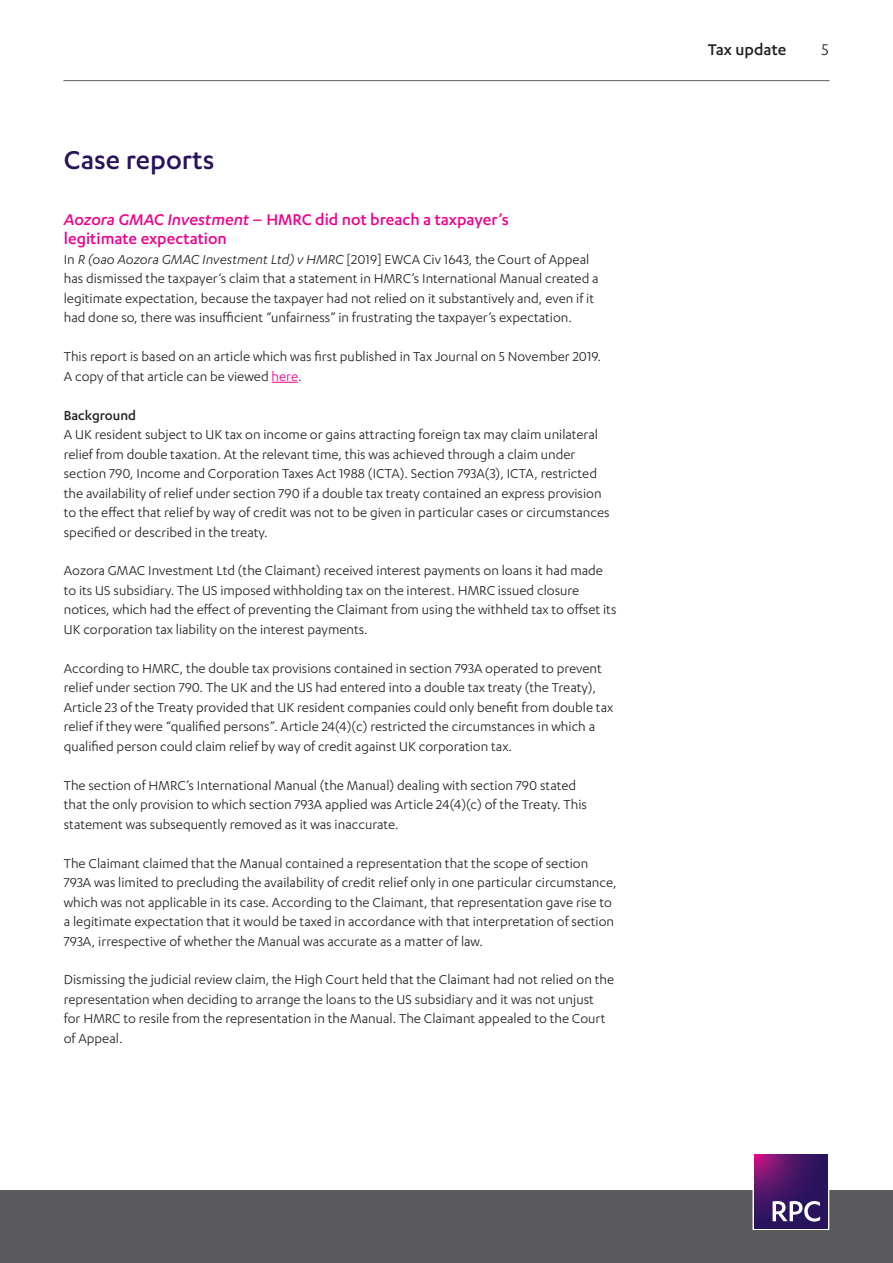
<style>
.page{position:relative;width:893px;height:1263px;background:#fff}
.page>*{position:absolute;margin:0;border:0;box-sizing:border-box;transform-origin:0 0}
.Heading_1{font:500 30px "Karbon";color:#29135d}
.Heading_2__pink{font:500 18px/19.5px "Karbon";color:#ed028c}
.t1{font:500 18px "Karbon";color:#231f20}
.t2{font:18px "Karbon";color:#231f20}
.Body{font:15px/19.5px "Karbon";color:#231f20}
.Heading_3{font:500 15px "Karbon";color:#231f20}
.s1{font-style:italic}
.s2{color:#ed028c}
</style>
<div class="page">
<div style="left:0;top:1191px;width:893px;height:72px;background:#5a5a5d"></div>
<hr style="left:63px;top:80px;width:766px;height:1px;background:#5a5a5d">
<div style="left:753px;top:1153px;width:76px;height:77px;border:1px solid #fff"></div>
<svg style="left:754px;top:1155px;width:74px;height:73px;background:#461565"></svg>
<svg style="left:773px;top:1201px;width:47px;height:20px"></svg>
<svg style="left:272px;top:382px;width:26px;height:1px"></svg>
<p class="Heading_1" style="left:64px;top:143px;width:152px">Case reports</p>
<p class="Heading_2__pink" style="left:64px;top:209px;width:446px"><span class="s1">Aozora GMAC Investment</span> – HMRC did not breach a taxpayer’s legitimate expectation</p>
<p class="Body" style="left:64px;top:249px;width:536px">In <span class="s1">R (oao Aozora GMAC Investment Ltd) v HMRC</span> [2019] EWCA Civ 1643, the Court of Appeal has dismissed the taxpayer’s claim that a statement in HMRC’s International Manual created a legitimate expectation, because the taxpayer had not relied on it substantively and, even if it had done so, there was insufficient “unfairness” in frustrating the taxpayer’s expectation.</p>
<p class="Body" style="left:64px;top:346px;width:539px">This report is based on an article which was first published in Tax Journal on 5 November 2019.<br>A copy of that article can be viewed <span class="s2">here</span>.</p>
<p class="Heading_3" style="left:64px;top:407px;width:74px">Background</p>
<p class="Body" style="left:64px;top:424px;width:547px">A UK resident subject to UK tax on income or gains attracting foreign tax may claim unilateral relief from double taxation. At the relevant time, this was achieved through a claim under section 790, Income and Corporation Taxes Act 1988 (ICTA). Section 793A(3), ICTA, restricted the availability of relief under section 790 if a double tax treaty contained an express provision to the effect that relief by way of credit was not to be given in particular cases or circumstances specified or described in the treaty.</p>
<p class="Body" style="left:64px;top:561px;width:554px">Aozora GMAC Investment Ltd (the Claimant) received interest payments on loans it had made to its US subsidiary. The US imposed withholding tax on the interest. HMRC issued closure notices, which had the effect of preventing the Claimant from using the withheld tax to offset its UK corporation tax liability on the interest payments.</p>
<p class="Body" style="left:64px;top:658px;width:551px">According to HMRC, the double tax provisions contained in section 793A operated to prevent relief under section 790. The UK and the US had entered into a double tax treaty (the Treaty), Article 23 of the Treaty provided that UK resident companies could only benefit from double tax relief if they were “qualified persons”. Article 24(4)(c) restricted the circumstances in which a qualified person could claim relief by way of credit against UK corporation tax.</p>
<p class="Body" style="left:64px;top:775px;width:525px">The section of HMRC’s International Manual (the Manual) dealing with section 790 stated that the only provision to which section 793A applied was Article 24(4)(c) of the Treaty. This statement was subsequently removed as it was inaccurate.</p>
<p class="Body" style="left:64px;top:853px;width:554px">The Claimant claimed that the Manual contained a representation that the scope of section 793A was limited to precluding the availability of credit relief only in one particular circumstance, which was not applicable in its case. According to the Claimant, that representation gave rise to a legitimate expectation that it would be taxed in accordance with that interpretation of section 793A, irrespective of whether the Manual was accurate as a matter of law.</p>
<p class="Body" style="left:64px;top:970px;width:552px">Dismissing the judicial review claim, the High Court held that the Claimant had not relied on the representation when deciding to arrange the loans to the US subsidiary and it was not unjust for HMRC to resile from the representation in the Manual. The Claimant appealed to the Court of Appeal.</p>
<p class="t1" style="left:708px;top:39px;width:80px">Tax update</p>
<p class="t2" style="left:822px;top:39px;width:9px">5</p>
</div>
